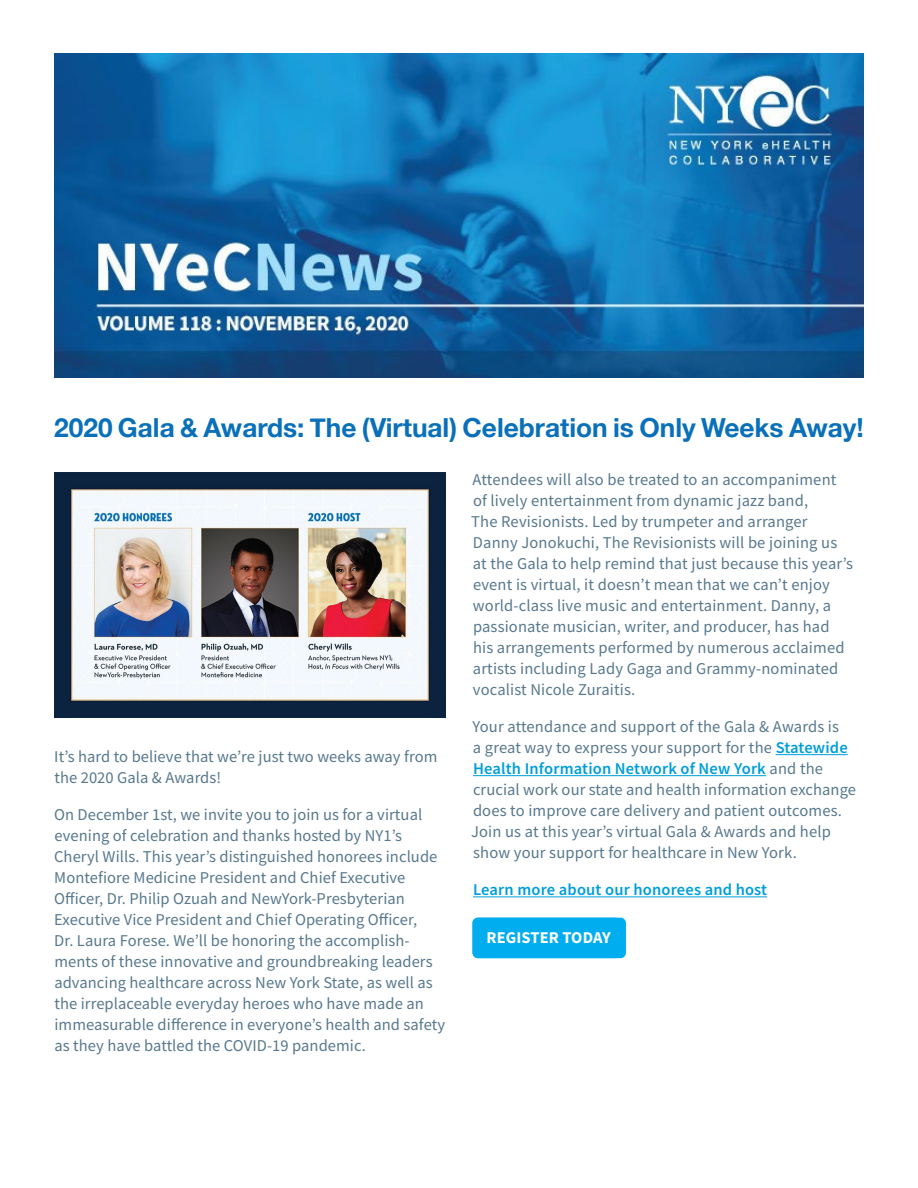
<style>
.page{position:relative;width:918px;height:1188px;background:#fff}
.page>*{position:absolute;margin:0;border:0;box-sizing:border-box;transform-origin:0 0}
.t1{font:700 26.25px "Helvetica Neue";color:#0970b9}
.t2{font:16.5px/21px "Source Sans Pro";letter-spacing:.005em;color:#57788d}
.t3{font:600 16.5px "Source Sans Pro";letter-spacing:.01em;color:#009ed9}
.t4{font:700 16.5px "Source Sans Pro";letter-spacing:.005em;color:#fff}
.s1{font-weight:600;color:#009ed9}
</style>
<div class="page">
<div style="left:473px;top:918px;width:153px;height:40px;background:#00aeef;border-radius:5px"></div>
<img style="left:54px;top:54px;width:810px;height:324px">
<img style="left:54px;top:472px;width:392px;height:246px">
<hr style="left:776px;top:754px;width:72px;height:1px;background:#009ed9">
<hr style="left:473px;top:775px;width:293px;height:1px;background:#009ed9">
<hr style="left:473px;top:896px;width:294px;height:1px;background:#009ed9">
<h1 class="t1" style="left:54px;top:407px;width:811px">2020 Gala &amp; Awards: The (Virtual) Celebration is Only Weeks Away!</h1>
<p class="t2" style="left:54px;top:745px;width:385px">It’s hard to believe that we’re just two weeks away from the 2020 Gala &amp; Awards!</p>
<p class="t2" style="left:54px;top:804px;width:393px">On December 1st, we invite you to join us for a virtual evening of celebration and thanks hosted by NY1’s Cheryl Wills. This year’s distinguished honorees include Montefiore Medicine President and Chief Executive Officer, Dr. Philip Ozuah and NewYork-Presbyterian Executive Vice President and Chief Operating Officer,<br>Dr. Laura Forese. We’ll be honoring the accomplish&shy;ments of these innovative and groundbreaking leaders advancing healthcare across New York State, as well as the irreplaceable everyday heroes who have made an immeasurable difference in everyone’s health and safety as they have battled the COVID-19 pandemic.</p>
<p class="t2" style="left:471px;top:469px;width:383px">Attendees will also be treated to an accompaniment of lively entertainment from dynamic jazz band,<br>The Revisionists. Led by trumpeter and arranger Danny Jonokuchi, The Revisionists will be joining us at the Gala to help remind that just because this year’s event is virtual, it doesn’t mean that we can’t enjoy world-class live music and entertainment. Danny, a passionate musician, writer, and producer, has had<br>his arrangements performed by numerous acclaimed artists including Lady Gaga and Grammy-nominated vocalist Nicole Zuraitis.</p>
<p class="t2" style="left:471px;top:716px;width:387px">Your attendance and support of the Gala &amp; Awards is<br>a great way to express your support for the <span class="s1">Statewide Health Information Network of New York</span> and the crucial work our state and health information exchange does to improve care delivery and patient outcomes.<br>Join us at this year’s virtual Gala &amp; Awards and help show your support for healthcare in New York.</p>
<p class="t3" style="left:473px;top:879px;width:296px">Learn more about our honorees and host</p>
<p class="t4" style="left:487px;top:927px;width:126px">REGISTER TODAY</p>
</div>
